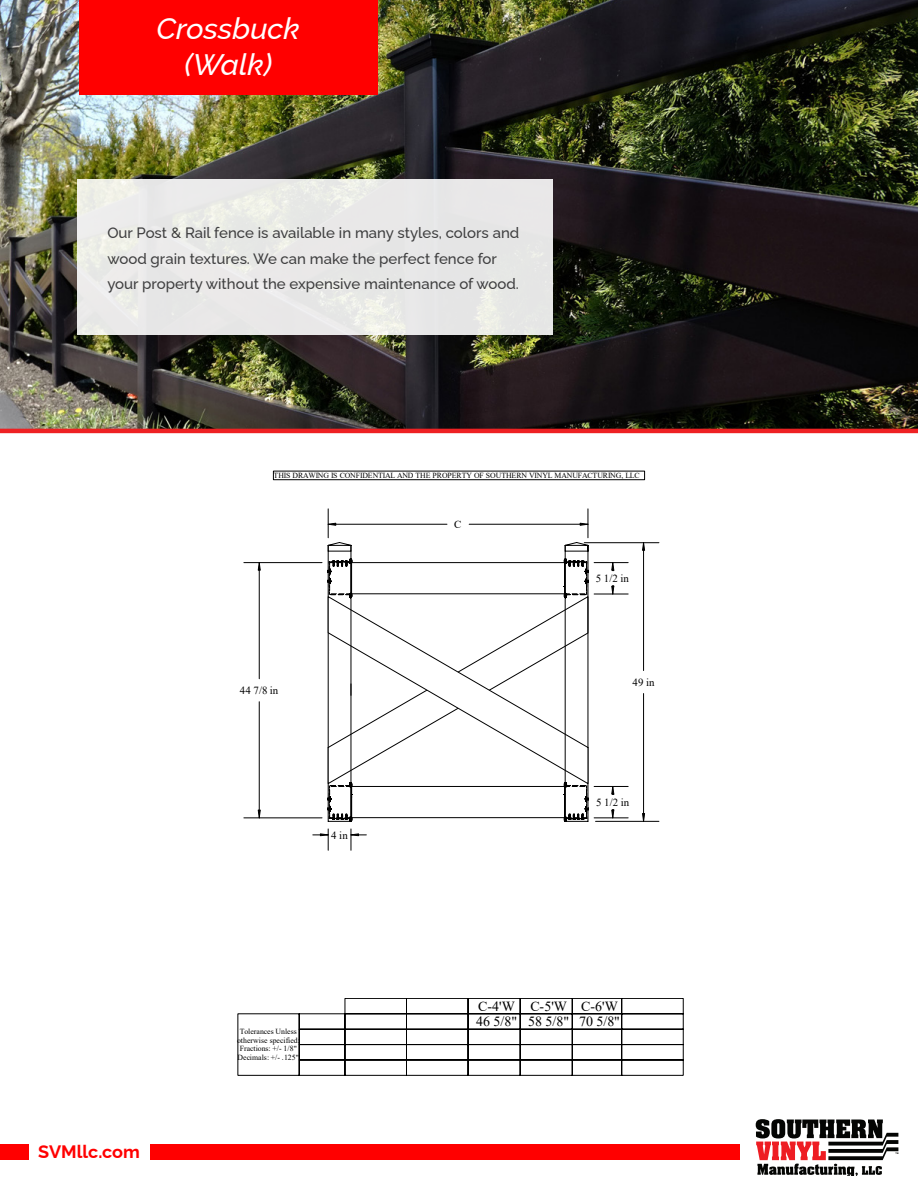
<style>
.page{position:relative;width:918px;height:1188px;background:#fff}
.page>*{position:absolute;margin:0;border:0;box-sizing:border-box;transform-origin:0 0}
.t1{font:italic 100 29.7px/36px "Raleway";color:#fff;text-align:center}
.t2{font:100 18px "Raleway";color:#f00}
.t3{font:100 15px/25.5px "Raleway";color:#3e3e3f}
.t4{font:13.95px/15.5px "Times New Roman";color:#000;text-align:right}
.t5{font:10.8px "Times New Roman";letter-spacing:.005em;color:#000}
.t6{font:7.8px/8.6px "Times New Roman";letter-spacing:-.01em;color:#000;text-align:center}
</style>
<div class="page">
<img style="left:0;top:0;width:918px;height:433px">
<div style="left:77px;top:179px;width:476px;height:155px;background:#e9e8e8"></div>
<div style="left:150px;top:1144px;width:590px;height:15px;background:#f00"></div>
<svg style="left:756px;top:1119px;width:142px;height:56px"></svg>
<div style="left:273px;top:471px;width:372px;height:9px;border:1px solid #000"></div>
<div style="left:351px;top:786px;width:214px;height:32px;background:#fff;border:1px solid #000"></div>
<div style="left:351px;top:562px;width:214px;height:32px;background:#fff;border:1px solid #000"></div>
<svg style="left:353px;top:596px;width:211px;height:188px"></svg>
<hr style="left:244px;top:818px;width:78px;height:1px;background:#000">
<hr style="left:244px;top:562px;width:78px;height:1px;background:#000">
<hr style="left:259px;top:702px;width:1px;height:108px;background:#000">
<hr style="left:259px;top:570px;width:1px;height:109px;background:#000">
<svg style="left:258px;top:810px;width:3px;height:8px"></svg>
<svg style="left:258px;top:562px;width:3px;height:9px"></svg>
<hr style="left:336px;top:524px;width:111px;height:1px;background:#000">
<hr style="left:469px;top:524px;width:111px;height:1px;background:#000">
<svg style="left:327px;top:509px;width:26px;height:313px"></svg>
<svg style="left:564px;top:509px;width:25px;height:313px"></svg>
<hr style="left:584px;top:542px;width:75px;height:1px;background:#000">
<hr style="left:596px;top:821px;width:63px;height:1px;background:#000">
<hr style="left:643px;top:550px;width:1px;height:121px;background:#000">
<hr style="left:643px;top:694px;width:1px;height:120px;background:#000">
<svg style="left:642px;top:542px;width:3px;height:9px"></svg>
<svg style="left:642px;top:813px;width:3px;height:9px"></svg>
<hr style="left:594px;top:786px;width:34px;height:1px;background:#000">
<hr style="left:594px;top:818px;width:34px;height:1px;background:#000">
<svg style="left:611px;top:787px;width:3px;height:8px"></svg>
<svg style="left:611px;top:810px;width:3px;height:8px"></svg>
<hr style="left:594px;top:562px;width:34px;height:1px;background:#000">
<hr style="left:594px;top:594px;width:34px;height:1px;background:#000">
<svg style="left:611px;top:562px;width:3px;height:9px"></svg>
<svg style="left:611px;top:586px;width:3px;height:8px"></svg>
<svg style="left:313px;top:829px;width:16px;height:21px"></svg>
<svg style="left:351px;top:829px;width:15px;height:21px"></svg>
<div style="left:79px;top:0;width:299px;height:95px;background:#f00"></div>
<div style="left:0;top:1144px;width:28px;height:15px;background:#f00"></div>
<svg style="left:237px;top:998px;width:447px;height:78px"></svg>
<p class="t1" style="left:157px;top:7px;width:145px">Crossbuck (Walk)</p>
<p class="t3" style="left:107px;top:219px;width:413px">Our Post &amp; Rail fence is available in many styles, colors and wood grain textures. We can make the perfect fence for your property without the expensive maintenance of wood.</p>
<p class="t6" style="left:274px;top:471px;width:368px">THIS DRAWING IS CONFIDENTIAL AND THE PROPERTY OF SOUTHERN VINYL MANUFACTURING, LLC</p>
<p class="t2" style="left:38px;top:1137px;width:103px">SVMllc.com</p>
<p class="t5" style="left:240px;top:683px;width:40px">44 7/8 in</p>
<p class="t5" style="left:331px;top:828px;width:18px">4 in</p>
<p class="t6" style="left:237px;top:1027px;width:64px">Tolerances Unless otherwise specified:<br>Fractions: +/- 1/8"<br>Decimals: +/- .125"</p>
<p class="t5" style="left:454px;top:517px;width:9px">C</p>
<p class="t5" style="left:596px;top:571px;width:35px">5 1/2 in</p>
<p class="t5" style="left:632px;top:675px;width:24px">49 in</p>
<p class="t5" style="left:596px;top:795px;width:35px">5 1/2 in</p>
<p class="t4" style="left:476px;top:998px;width:145px">C-5'W C-6'W<br>46 5/8" 58 5/8" 70 5/8"</p>
<p class="t4" style="left:478px;top:998px;width:38px">C-4'W</p>
</div>
